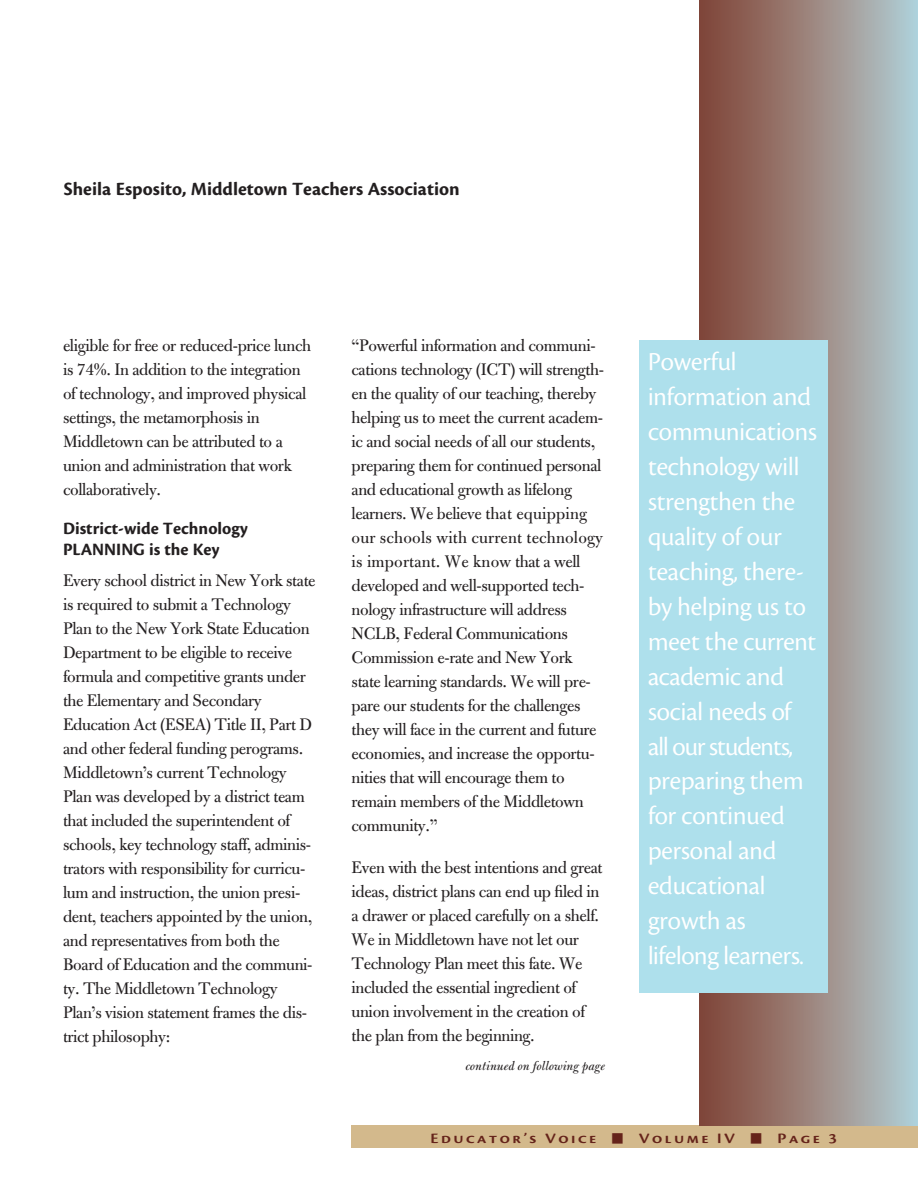
<style>
.page{position:relative;width:918px;height:1188px;background:#fff}
.page>*{position:absolute;margin:0;border:0;box-sizing:border-box;transform-origin:0 0}
._1-White_Pullquote{font:27px/35px "Cronos Pro Disp";color:#fff}
._1-Byline{font:700 19.5px "Cronos Pro";color:#231f20}
._1-Text{font:18px/24px "Bulmer MT Std";letter-spacing:-.02em;color:#231f20}
._1-Article_Subhead{font:18px/24px "Bulmer MT Std";letter-spacing:-.02em;color:#231f20}
._1-Article_Subhead-2{font:700 18px/21px "Cronos Pro";color:#231f20}
.GreenBar_BlueType{font:15px "Cronos Pro Semibold Disp";letter-spacing:.14em;color:#65231a;scale:1.2 1}
.Text-12_16{font:italic 13.5px "Bulmer MT Std";color:#231f20}
</style>
<div class="page">
<div style="left:352px;top:1125px;width:566px;height:23px;background:#d3b98c"></div>
<div style="left:699px;top:0;width:219px;height:1125px;background:linear-gradient(to right,#814030,#b4ced3)"></div>
<div style="left:639px;top:340px;width:189px;height:653px;background:#aee0ec"></div>
<p class="_1-Byline" style="left:64px;top:178px;width:397px">Sheila Esposito, Middletown Teachers Association</p>
<p class="_1-Text" style="left:63px;top:334px;width:250px">eligible for free or reduced-price lunch is 74%. In addition to the integration of technology, and improved physical settings, the metamorphosis in Middletown can be attributed to a union and administration that work collaboratively.</p>
<p class="_1-Article_Subhead-2" style="left:63px;top:518px;width:186px">District-wide Technology<br>PLANNING is the Key</p>
<p class="_1-Article_Subhead" style="left:63px;top:568px;width:254px">Every school district in New York state is required to submit a Technology Plan to the New York State Education Department to be eligible to receive formula and competitive grants under the Elementary and Secondary Education Act (ESEA) Title II, Part D and other federal funding perograms.<br>Middletown’s current Technology Plan was developed by a district team that included the superintendent of schools, key technology staff, adminis&shy;trators with responsibility for curricu&shy;lum and instruction, the union presi&shy;dent, teachers appointed by the union, and representatives from both the Board of Education and the communi&shy;ty. The Middletown Technology Plan’s vision statement frames the dis&shy;trict philosophy:</p>
<p class="_1-Text" style="left:352px;top:334px;width:254px">“Powerful information and communi&shy;cations technology (ICT) will strength&shy;en the quality of our teaching, thereby helping us to meet the current academ&shy;ic and social needs of all our students, preparing them for continued personal and educational growth as lifelong learners. We believe that equipping our schools with current technology is important. We know that a well developed and well-supported tech&shy;nology infrastructure will address NCLB, Federal Communications Commission e-rate and New York state learning standards. We will pre&shy;pare our students for the challenges they will face in the current and future economies, and increase the opportu&shy;nities that will encourage them to remain members of the Middletown community.”</p>
<p class="_1-Text" style="left:352px;top:855px;width:252px">Even with the best intentions and great ideas, district plans can end up filed in a drawer or placed carefully on a shelf.<br>We in Middletown have not let our Technology Plan meet this fate. We included the essential ingredient of union involvement in the creation of the plan from the beginning.</p>
<p class="Text-12_16" style="left:465px;top:1058px;width:141px">continued on following page</p>
<p class="_1-White_Pullquote" style="left:648px;top:344px;width:170px">Powerful information and communications technology will strengthen the quality of our teaching, there&shy;by helping us to meet the current academic and social needs of all our students, preparing them for continued personal and educational growth as lifelong learners.</p>
<p class="GreenBar_BlueType" style="left:430px;top:1130px;width:340px">Educator’s Voice ■ Volume IV ■ Page 3</p>
</div>
